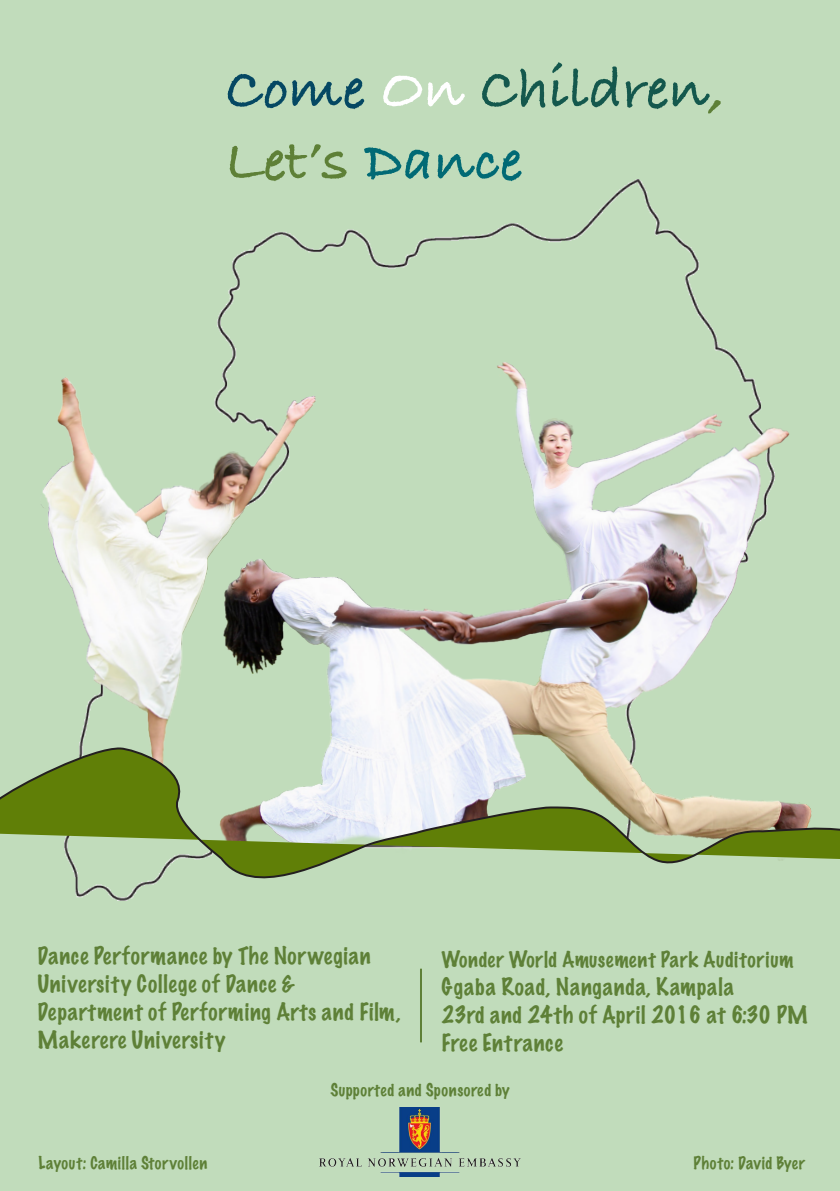
<style>
.page{position:relative;width:840px;height:1191px;background:#fff}
.page>*{position:absolute;margin:0;border:0;box-sizing:border-box;transform-origin:0 0}
.t1{font:700 60px "Bradley Hand ITCTT";color:#14584d}
.t2{font:700 60px "Bradley Hand ITCTT";color:#5e8037}
.t3{font:100 22px/28px "Marker Felt";letter-spacing:.04em;color:#5e8037}
.t4{font:100 20px "Marker Felt";letter-spacing:.035em;color:#5e8037}
.t5{font:100 16px "Marker Felt";letter-spacing:.04em;color:#5e8037}
.s1{color:#054863}
.s2{color:#fff}
.s3{color:#5e8037}
.s4{color:#016a75}
</style>
<div class="page">
<div style="left:0;top:0;width:839px;height:1191px;background:#c1dcbb"></div>
<hr style="left:420px;top:968px;width:2px;height:74px;background:#5e8037">
<div style="left:65px;top:179px;width:709px;height:169px;background:#c1dcbb"></div>
<img style="left:0;top:348px;width:839px;height:399px">
<svg style="left:0;top:747px;width:839px;height:155px"></svg>
<img style="left:319px;top:1107px;width:201px;height:69px">
<p class="t1" style="left:225px;top:43px;width:501px"><span class="s1">Come</span> <span class="s2">On</span> Children<span class="s3">,</span></p>
<p class="t2" style="left:225px;top:115px;width:299px">Let’s <span class="s4">Dance</span></p>
<p class="t3" style="left:38px;top:941px;width:334px">Dance Performance by The Norwegian<br>University College of Dance &amp;</p>
<p class="t3" style="left:38px;top:997px;width:364px">Department of Performing Arts and Film,<br>Makerere University</p>
<p class="t5" style="left:330px;top:1077px;width:181px">Supported and Sponsored by</p>
<p class="t4" style="left:441px;top:943px;width:353px">Wonder World Amusement Park Auditorium</p>
<p class="t3" style="left:441px;top:972px;width:294px">Ggaba Road, Nanganda, Kampala</p>
<p class="t3" style="left:441px;top:1000px;width:367px">23rd and 24th of April 2016 at 6:30 PM</p>
<p class="t3" style="left:441px;top:1028px;width:123px">Free Entrance</p>
<p class="t5" style="left:39px;top:1150px;width:170px">Layout: Camilla Storvollen</p>
<p class="t5" style="left:693px;top:1150px;width:113px">Photo: David Byer</p>
</div>
